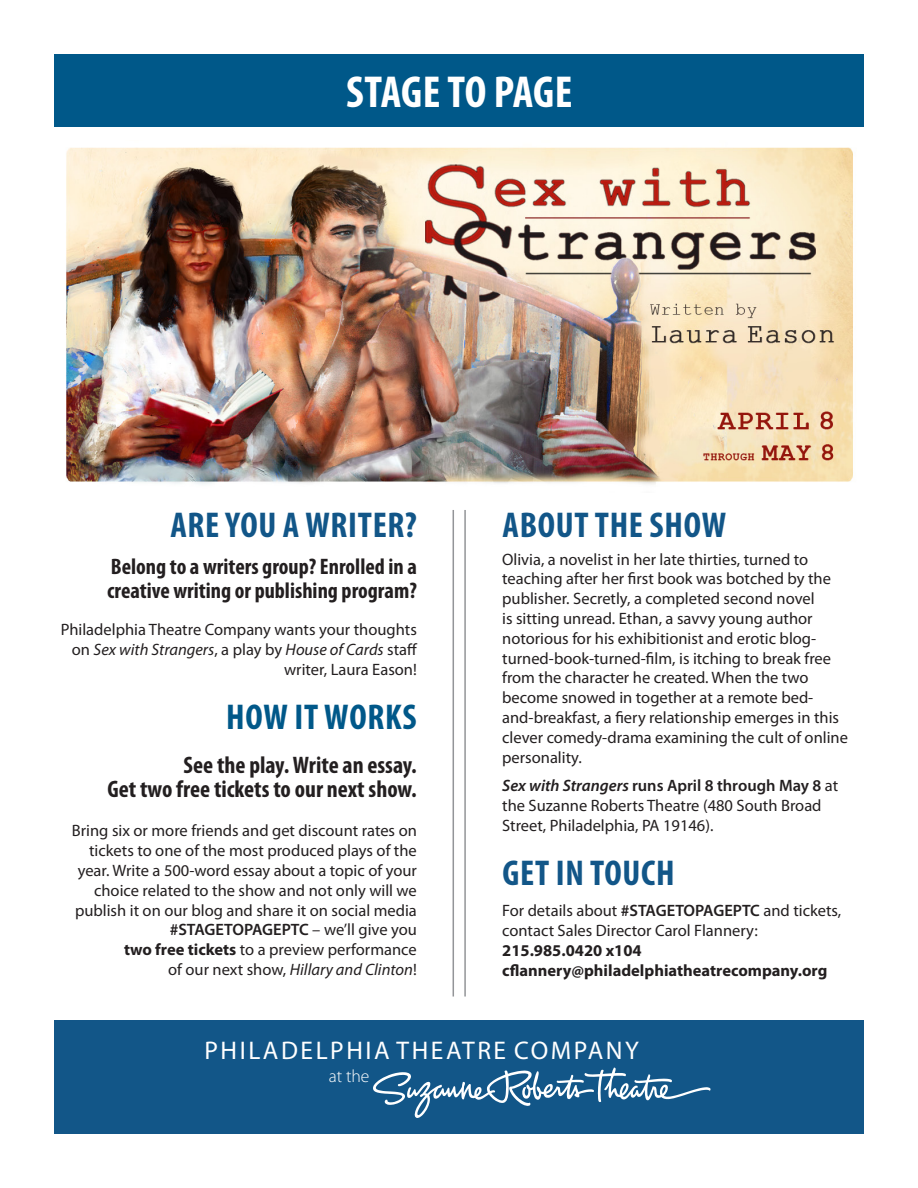
<style>
.page{position:relative;width:918px;height:1188px;background:#fff}
.page>*{position:absolute;margin:0;border:0;box-sizing:border-box;transform-origin:0 0}
.t1{font:700 condensed 45px "Myriad Pro";letter-spacing:-.005em;color:#fff}
.t2{font:700 condensed 36px "Myriad Pro";letter-spacing:.02em;color:#125688}
.t3{font:700 condensed 36px "Myriad Pro";letter-spacing:.02em;color:#005889}
.t4{font:25.65px "Myriad";letter-spacing:.1em;color:#fff}
.t5{font:700 condensed 24px/24px "Myriad Pro";color:#231f20;text-align:right}
.t6{font:700 condensed 22.5px/24px "Myriad Pro";color:#231f20}
.t7{font:300 17.7px "Myriad Pro";color:#fff}
.t8{font:16.5px/19.8px "Myriad Pro";color:#231f20}
.t9{font:700 16.5px/19.8px "Myriad Pro";color:#231f20}
.s1{font-style:italic}
.s2{font-weight:600}
.s3{font-weight:700}
.s4{font-weight:600;font-style:italic}
</style>
<div class="page">
<div style="left:55px;top:54px;width:809px;height:73px;background:#005889"></div>
<img style="left:66px;top:147px;width:787px;height:338px">
<div style="left:54px;top:1021px;width:810px;height:113px;background:#125688"></div>
<svg style="left:373px;top:1068px;width:338px;height:50px"></svg>
<hr style="left:453px;top:510px;width:1px;height:487px;background:#939598">
<hr style="left:464px;top:510px;width:2px;height:487px;background:#939598">
<h1 class="t1" style="left:346px;top:64px;width:228px">stage to page</h1>
<h2 class="t2" style="left:170px;top:502px;width:248px">are you a writer?</h2>
<h3 class="t6" style="left:107px;top:554px;width:311px">Belong to a writers group? Enrolled in a creative writing or publishing program?</h3>
<p class="t8" style="left:61px;top:620px;width:358px;text-align:right">Philadelphia Theatre Company wants your thoughts on <span class="s1">Sex with Strangers</span>, a play by <span class="s1">House of Cards</span> staff writer, Laura Eason!</p>
<h2 class="t3" style="left:226px;top:695px;width:192px">how it works</h2>
<h3 class="t5" style="left:107px;top:752px;width:311px">See the play. Write an essay.<br>Get two free tickets to our next show.</h3>
<p class="t8" style="left:72px;top:821px;width:346px;text-align:right">Bring six or more friends and get discount rates on tickets to one of the most produced plays of the year. Write a 500-word essay about a topic of your choice related to the show and not only will we publish it on our blog and share it on social media <span class="s2">#STAGETOPAGEPTC</span> – we’ll give you<br><span class="s3">two free tickets</span> to a preview performance<br>of our next show, <span class="s1">Hillary and Clinton</span>!</p>
<h2 class="t2" style="left:503px;top:502px;width:223px">about the show</h2>
<p class="t8" style="left:502px;top:549px;width:347px">Olivia, a novelist in her late thirties, turned to teaching after her first book was botched by the publisher. Secretly, a completed second novel<br>is sitting unread. Ethan, a savvy young author notorious for his exhibitionist and erotic blog&shy;turned-book-turned-film, is itching to break free from the character he created. When the two become snowed in together at a remote bed&shy;and-breakfast, a fiery relationship emerges in this clever comedy-drama examining the cult of online personality.</p>
<p class="t8" style="left:502px;top:776px;width:338px"><span class="s4">Sex with Strangers</span> <span class="s2">runs April 8 through May 8</span> at the Suzanne Roberts Theatre (480 South Broad<br>Street, Philadelphia, PA 19146).</p>
<h2 class="t2" style="left:503px;top:851px;width:174px">get in touch</h2>
<p class="t8" style="left:502px;top:900px;width:341px">For details about <span class="s2">#STAGETOPAGEPTC</span> and tickets, contact Sales Director Carol Flannery:</p>
<p class="t9" style="left:502px;top:940px;width:327px">215.985.0420 x104 cflannery@philadelphiatheatrecompany.org</p>
<h3 class="t4" style="left:204px;top:1038px;width:436px">PHILADELPHIA THEATRE COMPANY</h3>
<p class="t7" style="left:329px;top:1065px;width:42px">at the</p>
</div>
